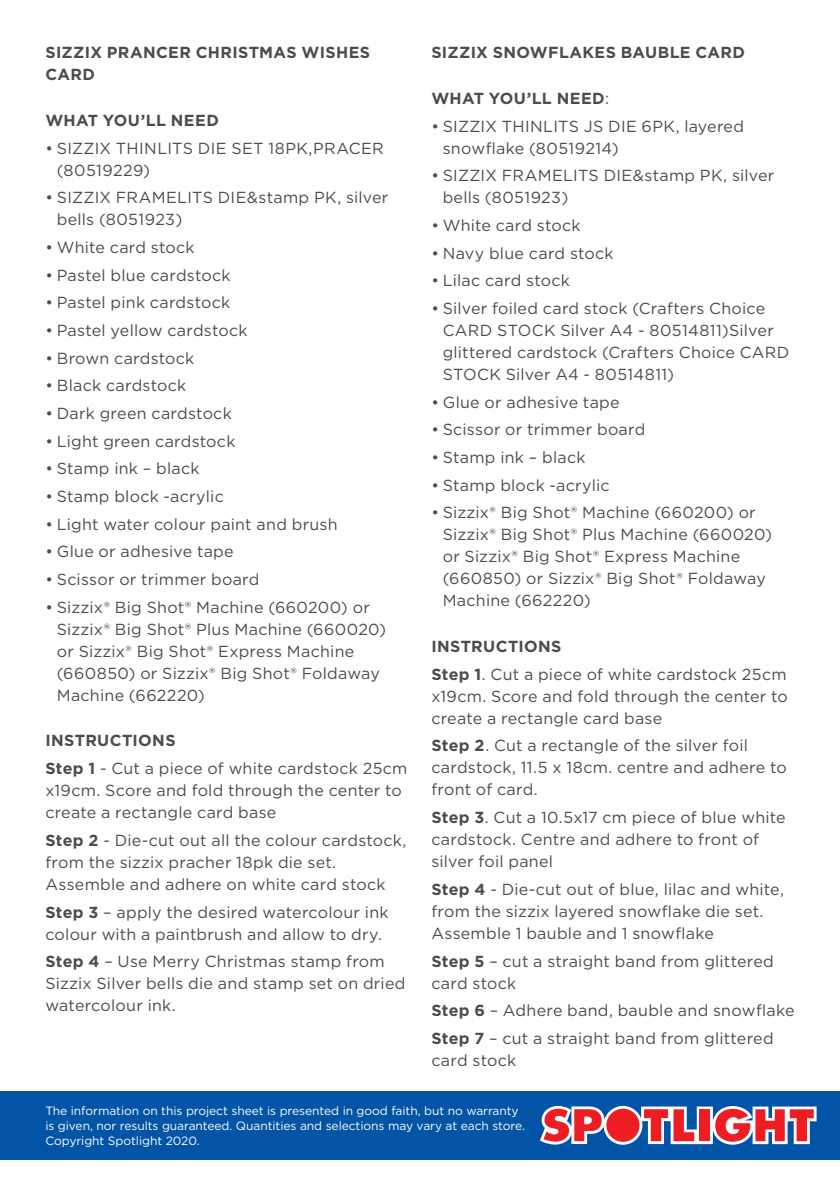
<style>
.page{position:relative;width:840px;height:1191px;background:#fff}
.page>*{position:absolute;margin:0;border:0;box-sizing:border-box;transform-origin:0 0}
.COPY{font:16px/22px "Gotham";letter-spacing:.015em;color:#4b4c4d}
.COPY-2{font:700 16px/22px "Gotham";letter-spacing:.02em;color:#4b4c4d}
.t1{font:12px/15px "Gotham";letter-spacing:-.005em;color:#fff}
.s1{font-weight:700}
.s2{font-weight:400}
</style>
<div class="page">
<div style="left:0;top:1090px;width:839px;height:69px;background:#0154a6"></div>
<svg style="left:540px;top:1106px;width:276px;height:38px;background:#c77183"></svg>
<p class="COPY-2" style="left:45px;top:41px;width:326px">SIZZIX PRANCER CHRISTMAS WISHES<br>CARD</p>
<p class="COPY-2" style="left:45px;top:109px;width:175px">WHAT YOU’LL NEED</p>
<p class="COPY" style="left:57px;top:136px;width:328px;text-indent:-11px">• SIZZIX THINLITS DIE SET 18PK,PRACER (80519229)</p>
<p class="COPY" style="left:57px;top:186px;width:333px;text-indent:-11px">• SIZZIX FRAMELITS DIE&amp;stamp PK, silver bells (8051923)</p>
<p class="COPY" style="left:45px;top:236px;width:151px">• White card stock</p>
<p class="COPY" style="left:45px;top:264px;width:187px">• Pastel blue cardstock</p>
<p class="COPY" style="left:45px;top:291px;width:186px">• Pastel pink cardstock</p>
<p class="COPY" style="left:45px;top:319px;width:204px">• Pastel yellow cardstock</p>
<p class="COPY" style="left:45px;top:347px;width:150px">• Brown cardstock</p>
<p class="COPY" style="left:45px;top:374px;width:142px">• Black cardstock</p>
<p class="COPY" style="left:45px;top:402px;width:188px">• Dark green cardstock</p>
<p class="COPY" style="left:45px;top:430px;width:191px">• Light green cardstock</p>
<p class="COPY" style="left:45px;top:457px;width:155px">• Stamp ink – black</p>
<p class="COPY" style="left:45px;top:485px;width:180px">• Stamp block -acrylic</p>
<p class="COPY" style="left:45px;top:513px;width:293px">• Light water colour paint and brush</p>
<p class="COPY" style="left:45px;top:540px;width:190px">• Glue or adhesive tape</p>
<p class="COPY" style="left:45px;top:568px;width:215px">• Scissor or trimmer board</p>
<p class="COPY" style="left:57px;top:596px;width:331px;text-indent:-11px">• Sizzix® Big Shot® Machine (660200) or Sizzix® Big Shot® Plus Machine (660020) or Sizzix® Big Shot® Express Machine (660850) or Sizzix® Big Shot® Foldaway Machine (662220)</p>
<p class="COPY-2" style="left:45px;top:729px;width:132px">INSTRUCTIONS</p>
<p class="COPY" style="left:45px;top:757px;width:363px"><span class="s1">Step 1</span> - Cut a piece of white cardstock 25cm x19cm. Score and fold through the center to create a rectangle card base</p>
<p class="COPY" style="left:45px;top:829px;width:362px"><span class="s1">Step 2</span> - Die-cut out all the colour cardstock, from the sizzix pracher 18pk die set.<br>Assemble and adhere on white card stock</p>
<p class="COPY" style="left:45px;top:900px;width:344px"><span class="s1">Step 3</span> – apply the desired watercolour ink colour with a paintbrush and allow to dry.</p>
<p class="COPY" style="left:45px;top:950px;width:361px"><span class="s1">Step 4</span> – Use Merry Christmas stamp from<br>Sizzix Silver bells die and stamp set on dried watercolour ink.</p>
<p class="COPY-2" style="left:431px;top:41px;width:315px">SIZZIX SNOWFLAKES BAUBLE CARD</p>
<p class="COPY-2" style="left:431px;top:87px;width:179px">WHAT YOU’LL NEED<span class="s2">:</span></p>
<p class="COPY" style="left:442px;top:114px;width:303px;text-indent:-11px">• SIZZIX THINLITS JS DIE 6PK, layered snowflake (80519214)</p>
<p class="COPY" style="left:442px;top:164px;width:333px;text-indent:-11px">• SIZZIX FRAMELITS DIE&amp;stamp PK, silver bells (8051923)</p>
<p class="COPY" style="left:431px;top:214px;width:151px">• White card stock</p>
<p class="COPY" style="left:431px;top:242px;width:184px">• Navy blue card stock</p>
<p class="COPY" style="left:431px;top:269px;width:140px">• Lilac card stock</p>
<p class="COPY" style="left:442px;top:297px;width:348px;text-indent:-11px">• Silver foiled card stock (Crafters Choice CARD STOCK Silver A4 - 80514811)Silver glittered cardstock (Crafters Choice CARD STOCK Silver A4 - 80514811)</p>
<p class="COPY" style="left:431px;top:391px;width:190px">• Glue or adhesive tape</p>
<p class="COPY" style="left:431px;top:418px;width:215px">• Scissor or trimmer board</p>
<p class="COPY" style="left:431px;top:446px;width:155px">• Stamp ink – black</p>
<p class="COPY" style="left:431px;top:474px;width:180px">• Stamp block -acrylic</p>
<p class="COPY" style="left:442px;top:501px;width:331px;text-indent:-11px">• Sizzix® Big Shot® Machine (660200) or Sizzix® Big Shot® Plus Machine (660020) or Sizzix® Big Shot® Express Machine (660850) or Sizzix® Big Shot® Foldaway Machine (662220)</p>
<p class="COPY-2" style="left:431px;top:635px;width:132px">INSTRUCTIONS</p>
<p class="COPY" style="left:431px;top:663px;width:358px;text-align:justify"><span class="s1">Step 1</span>. Cut a piece of white cardstock 25cm x19cm. Score and fold through the center to create a rectangle card base</p>
<p class="COPY" style="left:431px;top:734px;width:357px"><span class="s1">Step 2</span>. Cut a rectangle of the silver foil cardstock, 11.5 x 18cm. centre and adhere to front of card.</p>
<p class="COPY" style="left:431px;top:806px;width:355px"><span class="s1">Step 3</span>. Cut a 10.5x17 cm piece of blue white cardstock. Centre and adhere to front of silver foil panel</p>
<p class="COPY" style="left:431px;top:878px;width:354px"><span class="s1">Step 4</span> - Die-cut out of blue, lilac and white, from the sizzix layered snowflake die set.<br>Assemble 1 bauble and 1 snowflake</p>
<p class="COPY" style="left:431px;top:949px;width:344px"><span class="s1">Step 5</span> – cut a straight band from glittered card stock</p>
<p class="COPY" style="left:431px;top:999px;width:364px"><span class="s1">Step 6</span> – Adhere band, bauble and snowflake</p>
<p class="COPY" style="left:431px;top:1027px;width:344px"><span class="s1">Step 7</span> – cut a straight band from glittered card stock</p>
<p class="t1" style="left:45px;top:1103px;width:481px">The information on this project sheet is presented in good faith, but no warranty is given, nor results guaranteed. Quantities and selections may vary at each store.<br>Copyright Spotlight 2020.</p>
</div>
